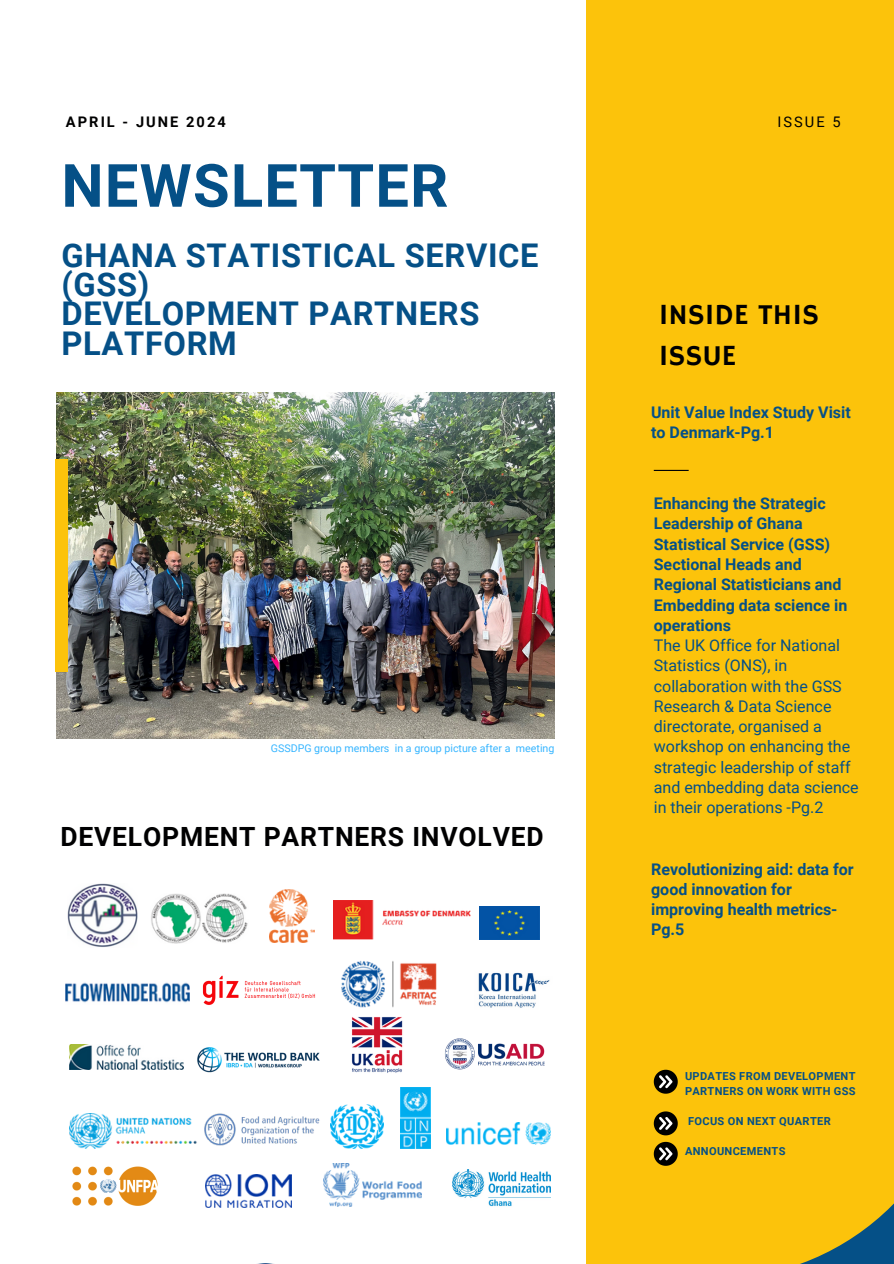
<style>
.page{position:relative;width:894px;height:1264px;background:#fff}
.page>*{position:absolute;margin:0;border:0;box-sizing:border-box;transform-origin:0 0}
.t1{font:700 59.7px "Roboto";letter-spacing:.02em;color:#055087}
.t2{font:700 32.7px/29.2px "Roboto";letter-spacing:.02em;color:#055087}
.t3{font:29.1px/40.5px "Hammersmith One";color:#000001}
.t4{font:700 26.4px "Roboto";letter-spacing:.03em;color:#000001}
.t5{font:700 16.05px/20.2px "Roboto";color:#055087}
.t6{font:16.05px/20.2px "Roboto";color:#055087}
.t7{font:700 14.55px "Roboto";letter-spacing:.14em;color:#000001}
.t8{font:14.55px "Roboto";letter-spacing:.14em;color:#000001}
.t9{font:700 11.1px/15.1px "Roboto";letter-spacing:.03em;color:#055087}
.t10{font:10.65px "Roboto";color:#38b6ff}
</style>
<div class="page">
<div style="left:586px;top:0;width:307px;height:1263px;background:#fcc30b"></div>
<hr style="left:653px;top:470px;width:35px;height:1px;background:#000001">
<svg style="left:653px;top:1069px;width:24px;height:24px"></svg>
<svg style="left:653px;top:1111px;width:24px;height:24px"></svg>
<svg style="left:653px;top:1141px;width:24px;height:24px"></svg>
<svg style="left:803px;top:1204px;width:90px;height:59px"></svg>
<img style="left:56px;top:392px;width:498px;height:346px">
<div style="left:55px;top:459px;width:12px;height:212px;background:#fcc30b"></div>
<img style="left:68px;top:883px;width:70px;height:64px">
<img style="left:70px;top:1044px;width:113px;height:25px">
<img style="left:70px;top:1113px;width:121px;height:35px">
<img style="left:66px;top:982px;width:124px;height:21px">
<img style="left:151px;top:893px;width:97px;height:50px">
<img style="left:331px;top:1104px;width:53px;height:44px">
<img style="left:205px;top:1174px;width:87px;height:33px">
<img style="left:400px;top:1087px;width:30px;height:61px">
<img style="left:341px;top:961px;width:96px;height:47px">
<img style="left:269px;top:889px;width:45px;height:47px">
<img style="left:479px;top:906px;width:60px;height:33px">
<img style="left:446px;top:1122px;width:104px;height:21px">
<img style="left:323px;top:1163px;width:98px;height:43px">
<img style="left:72px;top:1166px;width:86px;height:40px">
<img style="left:191px;top:936px;width:129px;height:137px">
<img style="left:478px;top:972px;width:72px;height:36px">
<img style="left:351px;top:1017px;width:52px;height:56px">
<img style="left:445px;top:1038px;width:100px;height:32px">
<img style="left:191px;top:1113px;width:140px;height:33px">
<img style="left:257px;top:1263px;width:17px;height:1px">
<img style="left:452px;top:1169px;width:98px;height:38px">
<img style="left:334px;top:900px;width:136px;height:39px">
<h5 class="t7" style="left:66px;top:114px;width:161px">APRIL - JUNE 2024</h5>
<h6 class="t8" style="left:777px;top:114px;width:65px">ISSUE 5</h6>
<p class="t1" style="left:61px;top:151px;width:388px">NEWSLETTER</p>
<p class="t2" style="left:61px;top:241px;width:478px">GHANA STATISTICAL SERVICE (GSS)<br>DEVELOPMENT PARTNERS<br>PLATFORM</p>
<p class="t10" style="left:271px;top:742px;width:285px">GSSDPG group members in a group picture after a meeting</p>
<p class="t4" style="left:60px;top:821px;width:484px">DEVELOPMENT PARTNERS INVOLVED</p>
<p class="t3" style="left:658px;top:296px;width:162px">INSIDE THIS<br>ISSUE</p>
<p class="t5" style="left:651px;top:402px;width:201px">Unit Value Index Study Visit to Denmark-Pg.1</p>
<p class="t5" style="left:653px;top:493px;width:195px">Enhancing the Strategic<br>Leadership of Ghana<br>Statistical Service (GSS)<br>Sectional Heads and<br>Regional Statisticians and<br>Embedding data science in operations</p>
<p class="t6" style="left:653px;top:635px;width:206px">The UK Office for National<br>Statistics (ONS), in collaboration with the GSS<br>Research &amp; Data Science directorate, organised a workshop on enhancing the strategic leadership of staff and embedding data science in their operations -Pg.2</p>
<h1 class="t5" style="left:651px;top:859px;width:204px">Revolutionizing aid: data for good innovation for improving health metrics-<br>Pg.5</h1>
<p class="t9" style="left:684px;top:1068px;width:172px">UPDATES FROM DEVELOPMENT<br>PARTNERS ON WORK WITH GSS</p>
<p class="t9" style="left:688px;top:1113px;width:144px">FOCUS ON NEXT QUARTER</p>
<p class="t9" style="left:684px;top:1143px;width:102px">ANNOUNCEMENTS</p>
</div>
